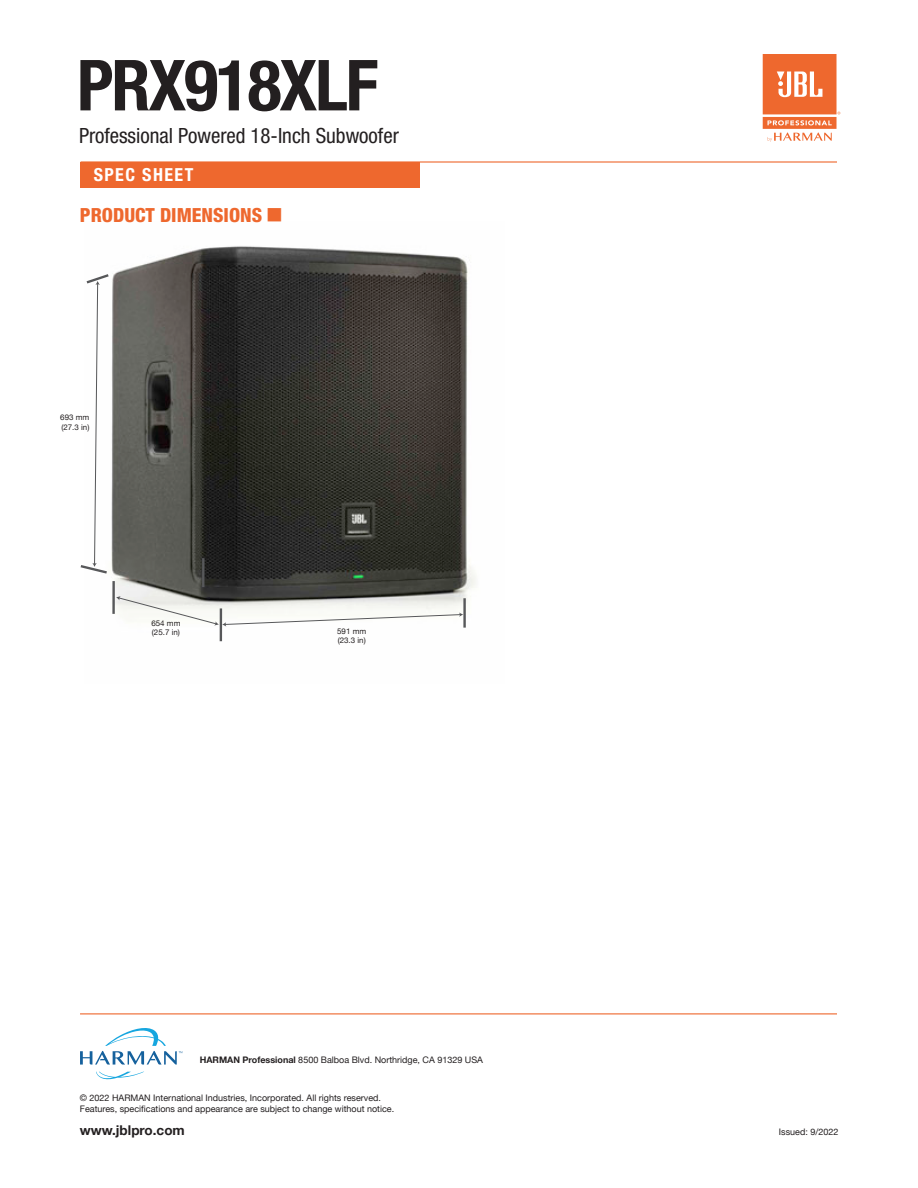
<style>
.page{position:relative;width:918px;height:1188px;background:#fff}
.page>*{position:absolute;margin:0;border:0;box-sizing:border-box;transform-origin:0 0}
.t1{font:700 condensed 70.5px "Helvetica Neue";letter-spacing:-.03em;color:#231f20}
.t2{font:condensed 21px "Helvetica Neue";color:#231f20}
.t3{font:800 condensed 19.5px "Helvetica Neue";color:#ee682e}
.t4{font:700 condensed 18px "Helvetica Neue";letter-spacing:.08em;color:#fff}
.t5{font:700 13.5px "Helvetica Neue";color:#231f20}
.t6{font:9px/10.8px "Helvetica Neue";color:#231f20}
.t7{font:7.8px/9.4px "Helvetica Neue";color:#231f20}
.s1{font-weight:700}
</style>
<div class="page">
<hr style="left:81px;top:161px;width:756px;height:2px;background:#ee682e">
<svg style="left:763px;top:54px;width:77px;height:88px"></svg>
<div style="left:81px;top:162px;width:339px;height:26px;background:#ee682e"></div>
<hr style="left:80px;top:1013px;width:757px;height:1px;background:#ee682e">
<svg style="left:96px;top:1072px;width:48px;height:8px"></svg>
<svg style="left:80px;top:1028px;width:102px;height:37px"></svg>
<img style="left:111px;top:246px;width:365px;height:396px">
<hr style="left:202px;top:558px;width:3px;height:29px;background:#57585a">
<hr style="left:220px;top:608px;width:2px;height:33px;background:#57585a">
<hr style="left:112px;top:581px;width:3px;height:33px;background:#57585a">
<hr style="left:463px;top:598px;width:3px;height:30px;background:#57585a">
<svg style="left:80px;top:274px;width:31px;height:300px"></svg>
<svg style="left:116px;top:596px;width:347px;height:31px"></svg>
<h1 class="t1" style="left:77px;top:43px;width:303px">PRX918XLF</h1>
<h2 class="t2" style="left:79px;top:123px;width:321px">Professional Powered 18-Inch Subwoofer</h2>
<h3 class="t4" style="left:94px;top:164px;width:101px">SPEC SHEET</h3>
<p class="t3" style="left:80px;top:203px;width:184px">PRODUCT DIMENSIONS</p>
<p class="t7" style="left:60px;top:413px;width:31px">693 mm (27.3 in)</p>
<p class="t7" style="left:151px;top:619px;width:31px">654 mm (25.7 in)</p>
<p class="t7" style="left:337px;top:627px;width:31px">591 mm (23.3 in)</p>
<p class="t6" style="left:200px;top:1055px;width:285px"><span class="s1">HARMAN Professional</span> 8500 Balboa Blvd. Northridge, CA 91329 USA</p>
<p class="t6" style="left:80px;top:1093px;width:316px">© 2022 HARMAN International Industries, Incorporated. All rights reserved.<br>Features, specifications and appearance are subject to change without notice.</p>
<h3 class="t5" style="left:80px;top:1119px;width:106px">www.jblpro.com</h3>
<p class="t6" style="left:779px;top:1126px;width:61px">Issued: 9/2022</p>
</div>
